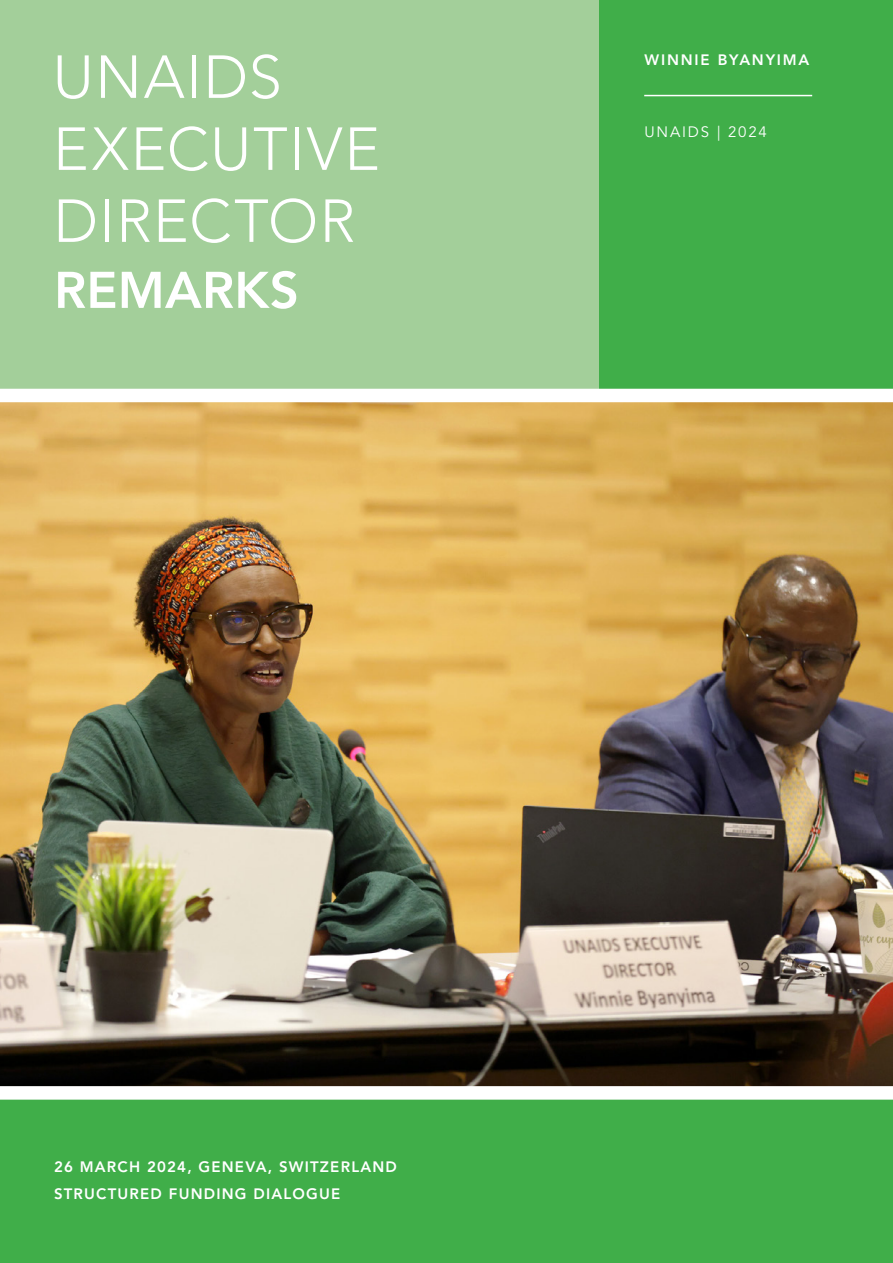
<style>
.page{position:relative;width:893px;height:1263px;background:#40ae49}
.page>*{position:absolute;margin:0;border:0;box-sizing:border-box;transform-origin:0 0}
.t1{font:300 60px/72px "Avenir LT Std";letter-spacing:.025em;color:#fff}
.t2{font:800 51px "Avenir LT Std";letter-spacing:.005em;color:#fff}
.t3{font:800 15px/27px "Avenir LT Std";letter-spacing:.08em;color:#fff}
.t4{font:800 15px "Avenir LT Std";letter-spacing:.12em;color:#fff}
.t5{font:15px "Avenir LT Std";letter-spacing:.12em;color:#fff}
</style>
<div class="page">
<div style="left:0;top:0;width:598px;height:395px;background:#a3cf9a"></div>
<hr style="left:644px;top:95px;width:168px;height:1px;background:#fff">
<img style="left:0;top:402px;width:893px;height:684px">
<div style="left:0;top:389px;width:893px;height:13px;background:#fff"></div>
<div style="left:0;top:1086px;width:893px;height:14px;background:#fff"></div>
<h1 class="t1" style="left:53px;top:41px;width:329px">UNAIDS<br>EXECUTIVE<br>DIRECTOR</h1>
<h2 class="t2" style="left:54px;top:260px;width:246px">REMARKS</h2>
<p class="t4" style="left:644px;top:51px;width:166px">WINNIE BYANYIMA</p>
<p class="t5" style="left:645px;top:124px;width:124px">UNAIDS | 2024</p>
<p class="t3" style="left:54px;top:1153px;width:344px">26 MARCH 2024, GENEVA, SWITZERLAND<br>STRUCTURED FUNDING DIALOGUE</p>
</div>
